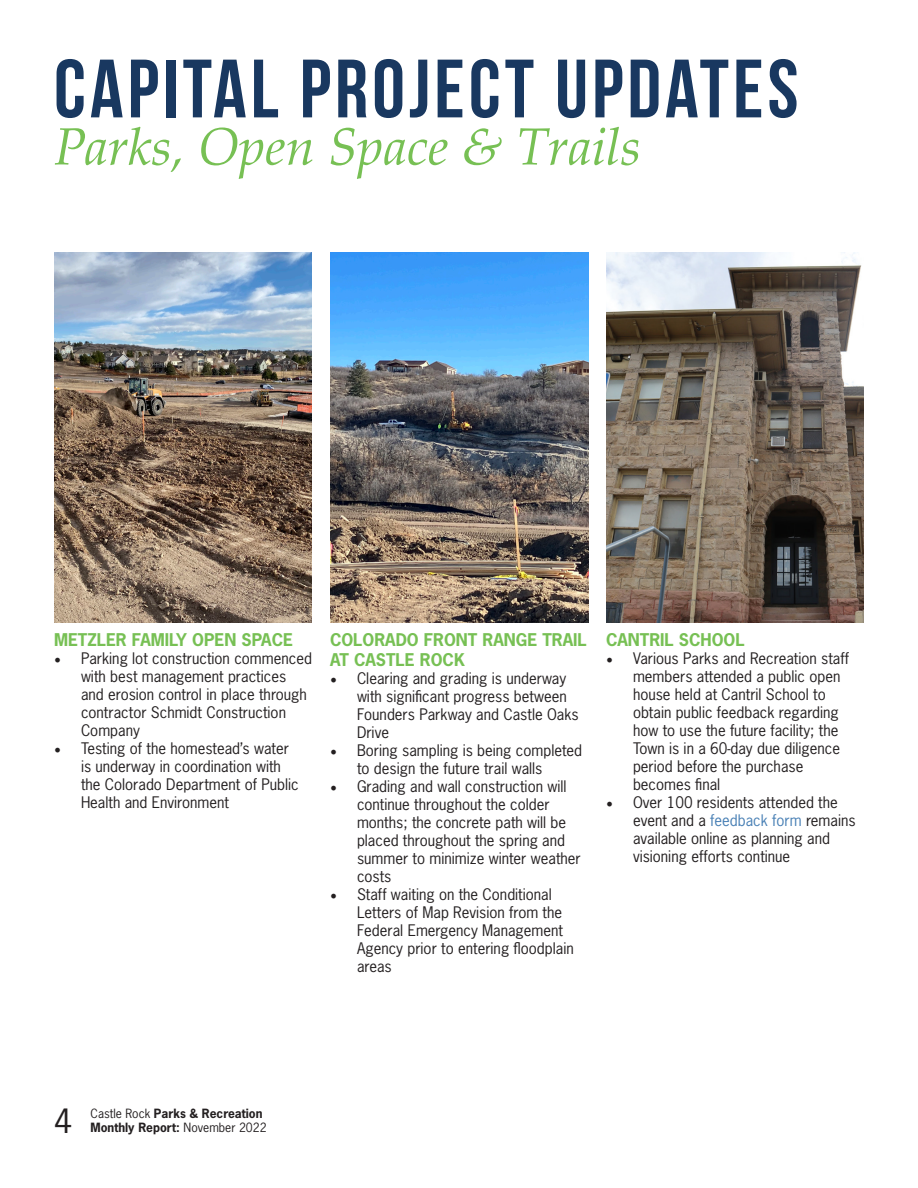
<style>
.page{position:relative;width:918px;height:1188px;background:#fff}
.page>*{position:absolute;margin:0;border:0;box-sizing:border-box;transform-origin:0 0}
.t1{font:82.5px "Bebas Neue";letter-spacing:.05em;color:#193860}
.t2{font:italic 52.5px "Palatino Linotype";color:#77c054}
.t3{font:31.5px "News Gothic Std";color:#231f20}
.t4{font:700 16.5px/19.5px "News Gothic Std";color:#77c054}
.t5{font:15px/18px "News Gothic Std";color:#231f20}
.t6{font:700 12px/14.4px "News Gothic Std";color:#231f20}
.s1{font-family:"Minion Pro";font-size:18px}
.s2{color:#4980b5}
.s3{font-weight:400}
</style>
<div class="page">
<img style="left:330px;top:252px;width:258px;height:370px">
<img style="left:606px;top:252px;width:258px;height:370px">
<img style="left:54px;top:252px;width:258px;height:370px">
<p class="t1" style="left:54px;top:44px;width:746px">CAPITAL PROJECT UPDATES</p>
<p class="t2" style="left:54px;top:109px;width:589px">Parks, Open Space &amp; Trails</p>
<p class="t4" style="left:54px;top:630px;width:241px">METZLER FAMILY OPEN SPACE</p>
<p class="t5" style="left:81px;top:650px;width:232px;text-indent:-27px"><span class="s1">•</span> Parking lot construction commenced with best management practices and erosion control in place through contractor Schmidt Construction<br>Company</p>
<p class="t5" style="left:81px;top:740px;width:219px;text-indent:-27px"><span class="s1">•</span> Testing of the homestead’s water is underway in coordination with the Colorado Department of Public<br>Health and Environment</p>
<p class="t4" style="left:330px;top:630px;width:258px">COLORADO FRONT RANGE TRAIL<br>AT CASTLE ROCK</p>
<p class="t5" style="left:357px;top:669px;width:223px;text-indent:-27px"><span class="s1">•</span> Clearing and grading is underway with significant progress between<br>Founders Parkway and Castle Oaks<br>Drive</p>
<p class="t5" style="left:357px;top:741px;width:227px;text-indent:-27px"><span class="s1">•</span> Boring sampling is being completed to design the future trail walls</p>
<p class="t5" style="left:357px;top:777px;width:225px;text-indent:-27px"><span class="s1">•</span> Grading and wall construction will continue throughout the colder months; the concrete path will be placed throughout the spring and summer to minimize winter weather costs</p>
<p class="t5" style="left:357px;top:885px;width:218px;text-indent:-27px"><span class="s1">•</span> Staff waiting on the Conditional<br>Letters of Map Revision from the<br>Federal Emergency Management<br>Agency prior to entering floodplain areas</p>
<p class="t4" style="left:606px;top:630px;width:140px">CANTRIL SCHOOL</p>
<p class="t5" style="left:633px;top:650px;width:218px;text-indent:-27px"><span class="s1">•</span> Various Parks and Recreation staff members attended a public open house held at Cantril School to obtain public feedback regarding how to use the future facility; the<br>Town is in a 60-day due diligence period before the purchase becomes final</p>
<p class="t5" style="left:633px;top:794px;width:224px;text-indent:-27px"><span class="s1">•</span> Over 100 residents attended the event and a <span class="s2">feedback form</span> remains available online as planning and visioning efforts continue</p>
<h3 class="t3" style="left:54px;top:1101px;width:20px">4</h3>
<p class="t6" style="left:91px;top:1106px;width:178px"><span class="s3">Castle Rock</span> Parks &amp; Recreation<br>Monthly Report: <span class="s3">November 2022</span></p>
</div>
